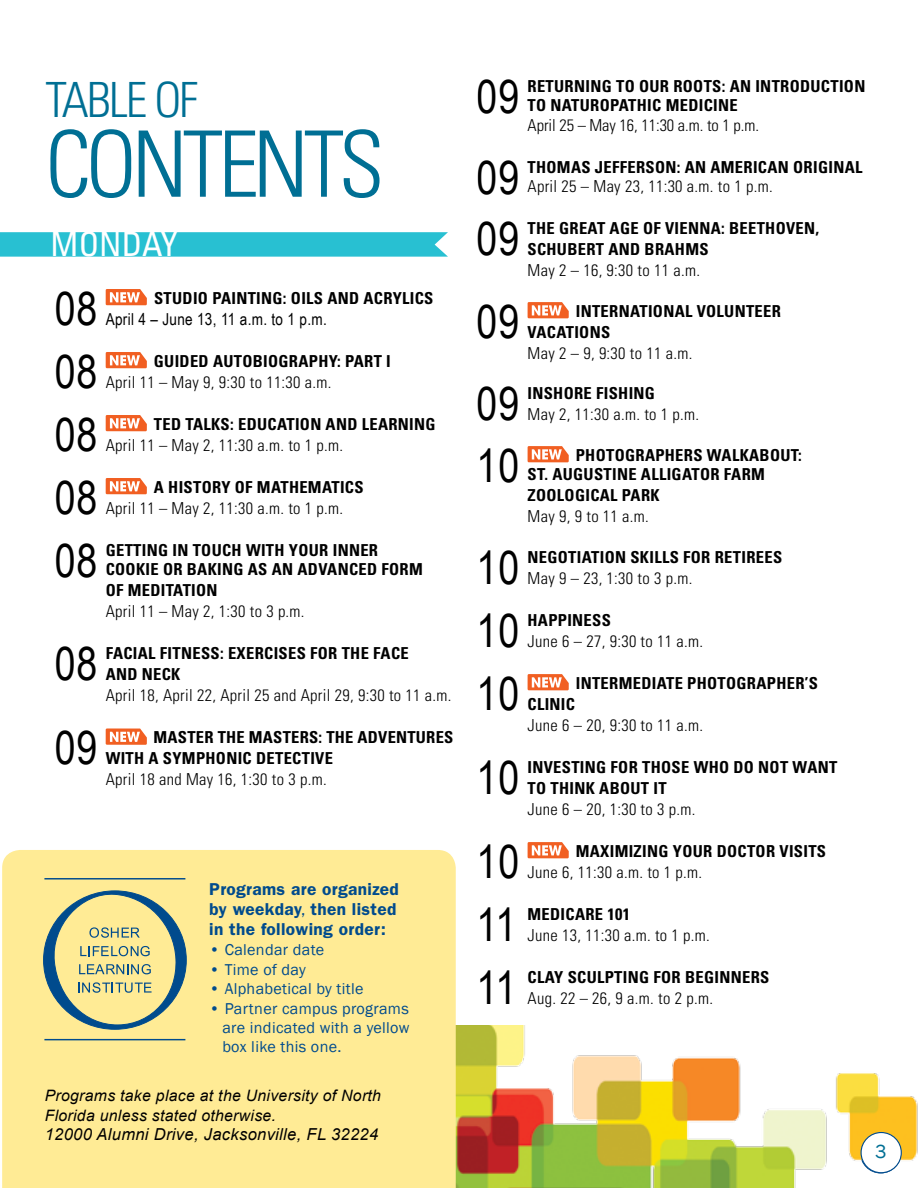
<style>
.page{position:relative;width:918px;height:1188px;background:#fff}
.page>*{position:absolute;margin:0;border:0;box-sizing:border-box;transform-origin:0 0}
.t1{font:300 condensed 91.65px "Univers";letter-spacing:-.055em;color:#006f94}
.t2{font:300 condensed 48.6px "Univers";letter-spacing:-.045em;color:#006f94}
.t3{font:45.9px "Arial Narrow";letter-spacing:.02em;color:#000}
.t4{font:condensed 33.6px "Univers";color:#fff}
.t5{font:19.5px "Franklin Gothic";color:#006f94}
.t6{font:600 17.25px/20px "ITC Franklin Gothic Std";letter-spacing:.02em;color:#004b8d}
.t7{font:700 condensed 16.5px/21px "Univers LT Std";letter-spacing:.02em;color:#000}
.t8{font:300 condensed 16.5px "Univers";letter-spacing:.02em;color:#000}
.t9{font:italic 16.5px "Arial";letter-spacing:.02em;color:#000}
.t10{font:300 condensed 16.5px "Univers";color:#000}
.t11{font:700 condensed 16.5px "Univers";letter-spacing:.02em;color:#000}
.t12{font:16.5px "Arial Narrow";letter-spacing:.02em;color:#000}
.t13{font:16.2px/18.3px "Franklin Gothic";letter-spacing:.02em;color:#004b8d;text-align:right}
.t14{font:italic 15.75px/19.5px "Arial";letter-spacing:.02em;color:#000}
.s1{font-family:"Franklin Gothic";font-weight:400}
.s2{font-size:16.5px}
</style>
<div class="page">
<img style="left:456px;top:1025px;width:462px;height:163px">
<svg style="left:528px;top:302px;width:41px;height:16px"></svg>
<svg style="left:528px;top:446px;width:41px;height:16px"></svg>
<svg style="left:528px;top:674px;width:41px;height:16px"></svg>
<svg style="left:528px;top:842px;width:41px;height:16px"></svg>
<svg style="left:106px;top:289px;width:41px;height:16px"></svg>
<svg style="left:106px;top:352px;width:41px;height:16px"></svg>
<svg style="left:106px;top:415px;width:41px;height:16px"></svg>
<svg style="left:106px;top:478px;width:41px;height:16px"></svg>
<svg style="left:106px;top:728px;width:41px;height:17px"></svg>
<div style="left:2px;top:850px;width:454px;height:338px;background:#ffeb95"></div>
<div style="left:861px;top:1133px;width:40px;height:40px;background:#fff;border-radius:50%"></div>
<div style="left:861px;top:1132px;width:41px;height:41px;border:1px solid #004b8d;border-radius:50%"></div>
<svg style="left:0;top:232px;width:448px;height:25px;background:#2fc2d3"></svg>
<hr style="left:44px;top:878px;width:141px;height:2px;background:#004b8d">
<hr style="left:44px;top:1039px;width:141px;height:1px;background:#004b8d">
<svg style="left:43px;top:890px;width:144px;height:140px;background:#c7c793"></svg>
<h2 class="t2" style="left:45px;top:70px;width:154px">TABLE OF</h2>
<h1 class="t1" style="left:45px;top:109px;width:341px">CONTENTS</h1>
<h3 class="t4" style="left:51px;top:223px;width:128px">MONDAY</h3>
<h3 class="t3" style="left:55px;top:282px;width:44px">08</h3>
<p class="t11" style="left:154px;top:288px;width:281px">STUDIO PAINTING: OILS AND ACRYLICS</p>
<p class="t12" style="left:106px;top:310px;width:223px">April 4 – June 13, 11 a.m. to 1 p.m.</p>
<h3 class="t3" style="left:55px;top:345px;width:44px">08</h3>
<p class="t7" style="left:154px;top:350px;width:238px">GUIDED AUTOBIOGRAPHY: PART I</p>
<p class="t8" style="left:106px;top:372px;width:227px">April 11 – May 9, 9:30 to 11:30 a.m.</p>
<h3 class="t3" style="left:55px;top:408px;width:44px">08</h3>
<p class="t7" style="left:154px;top:413px;width:283px">TED TALKS: EDUCATION AND LEARNING</p>
<p class="t8" style="left:106px;top:435px;width:239px">April 11 – May 2, 11:30 a.m. to 1 p.m.</p>
<h3 class="t3" style="left:55px;top:471px;width:44px">08</h3>
<p class="t7" style="left:154px;top:476px;width:211px">A HISTORY OF MATHEMATICS</p>
<p class="t8" style="left:106px;top:498px;width:239px">April 11 – May 2, 11:30 a.m. to 1 p.m.</p>
<h3 class="t3" style="left:55px;top:534px;width:44px">08</h3>
<p class="t7" style="left:106px;top:540px;width:319px;line-height:19.5px">GETTING IN TOUCH WITH YOUR INNER<br>COOKIE OR BAKING AS AN ADVANCED FORM</p>
<p class="t7" style="left:106px;top:580px;width:113px">OF MEDITATION</p>
<p class="t8" style="left:106px;top:602px;width:200px">April 11 – May 2, 1:30 to 3 p.m.</p>
<h3 class="t3" style="left:55px;top:638px;width:44px">08</h3>
<p class="t7" style="left:106px;top:643px;width:305px">FACIAL FITNESS: EXERCISES FOR THE FACE<br>AND NECK</p>
<p class="t8" style="left:106px;top:686px;width:347px">April 18, April 22, April 25 and April 29, 9:30 to 11 a.m.</p>
<h3 class="t3" style="left:55px;top:722px;width:44px">09</h3>
<p class="t7" style="left:106px;top:727px;width:349px;text-indent:48px">MASTER THE MASTERS: THE ADVENTURES<br>WITH A SYMPHONIC DETECTIVE</p>
<p class="t8" style="left:106px;top:770px;width:223px">April 18 and May 16, 1:30 to 3 p.m.</p>
<p class="t6" style="left:209px;top:879px;width:191px">Programs are organized by weekday<span class="s1">,</span> then listed in the following order:</p>
<p class="t13" style="left:209px;top:941px;width:116px">• Calendar date</p>
<p class="t13" style="left:209px;top:960px;width:98px">• Time of day</p>
<p class="t13" style="left:209px;top:980px;width:156px">• Alphabetical by title</p>
<p class="t13" style="left:209px;top:1000px;width:202px">• Partner campus programs are indicated with a yellow</p>
<p class="t13" style="left:222px;top:1038px;width:121px">box like this one.</p>
<p class="t14" style="left:45px;top:1086px;width:338px">Programs take place at the University of North<br>Florida unless stated otherwise<span class="s2">.</span></p>
<p class="t9" style="left:45px;top:1125px;width:335px">12000 Alumni Drive, Jacksonville, FL 32224</p>
<h3 class="t3" style="left:477px;top:71px;width:44px">09</h3>
<p class="t7" style="left:528px;top:76px;width:339px;line-height:19.5px">RETURNING TO OUR ROOTS: AN INTRODUCTION<br>TO NATUROPATHIC MEDICINE</p>
<p class="t10" style="left:528px;top:115px;width:233px">April 25 – May 16, 11:30 a.m. to 1 p.m.</p>
<h3 class="t3" style="left:477px;top:152px;width:44px">09</h3>
<p class="t7" style="left:528px;top:156px;width:336px">THOMAS JEFFERSON: AN AMERICAN ORIGINAL</p>
<p class="t8" style="left:528px;top:177px;width:247px">April 25 – May 23, 11:30 a.m. to 1 p.m.</p>
<h3 class="t3" style="left:477px;top:213px;width:44px">09</h3>
<p class="t7" style="left:528px;top:218px;width:293px">THE GREAT AGE OF VIENNA: BEETHOVEN,<br>SCHUBERT AND BRAHMS</p>
<p class="t8" style="left:528px;top:261px;width:174px">May 2 – 16, 9:30 to 11 a.m.</p>
<h3 class="t3" style="left:477px;top:296px;width:44px">09</h3>
<p class="t7" style="left:528px;top:300px;width:255px;text-indent:48px">INTERNATIONAL VOLUNTEER<br>VACATIONS</p>
<p class="t8" style="left:528px;top:343px;width:166px">May 2 – 9, 9:30 to 11 a.m.</p>
<h3 class="t3" style="left:477px;top:378px;width:44px">09</h3>
<p class="t7" style="left:528px;top:383px;width:129px">INSHORE FISHING</p>
<p class="t8" style="left:528px;top:405px;width:173px">May 2, 11:30 a.m. to 1 p.m.</p>
<h3 class="t3" style="left:477px;top:440px;width:44px">10</h3>
<p class="t7" style="left:528px;top:445px;width:276px;line-height:19.5px;text-indent:48px">PHOTOGRAPHERS WALKABOUT:<br>ST. AUGUSTINE ALLIGATOR FARM</p>
<p class="t7" style="left:528px;top:485px;width:134px">ZOOLOGICAL PARK</p>
<p class="t8" style="left:528px;top:507px;width:123px">May 9, 9 to 11 a.m.</p>
<h3 class="t3" style="left:477px;top:542px;width:44px">10</h3>
<p class="t7" style="left:528px;top:546px;width:256px">NEGOTIATION SKILLS FOR RETIREES</p>
<p class="t8" style="left:528px;top:568px;width:166px">May 9 – 23, 1:30 to 3 p.m.</p>
<h3 class="t3" style="left:477px;top:605px;width:44px">10</h3>
<p class="t7" style="left:528px;top:609px;width:85px">HAPPINESS</p>
<p class="t8" style="left:528px;top:631px;width:177px">June 6 – 27, 9:30 to 11 a.m.</p>
<h3 class="t3" style="left:477px;top:668px;width:44px">10</h3>
<p class="t7" style="left:576px;top:672px;width:244px">INTERMEDIATE PHOTOGRAPHER’S</p>
<p class="t7" style="left:528px;top:693px;width:49px">CLINIC</p>
<p class="t8" style="left:528px;top:715px;width:177px">June 6 – 20, 9:30 to 11 a.m.</p>
<h3 class="t3" style="left:477px;top:752px;width:44px">10</h3>
<p class="t7" style="left:528px;top:756px;width:311px">INVESTING FOR THOSE WHO DO NOT WANT<br>TO THINK ABOUT IT</p>
<p class="t8" style="left:528px;top:799px;width:169px">June 6 – 20, 1:30 to 3 p.m.</p>
<h3 class="t3" style="left:477px;top:836px;width:44px">10</h3>
<p class="t7" style="left:576px;top:840px;width:252px">MAXIMIZING YOUR DOCTOR VISITS</p>
<p class="t8" style="left:528px;top:862px;width:176px">June 6, 11:30 a.m. to 1 p.m.</p>
<h3 class="t3" style="left:477px;top:899px;width:41px">11</h3>
<p class="t7" style="left:528px;top:903px;width:104px">MEDICARE 101</p>
<p class="t8" style="left:528px;top:925px;width:184px">June 13, 11:30 a.m. to 1 p.m.</p>
<h3 class="t3" style="left:477px;top:962px;width:41px">11</h3>
<p class="t7" style="left:528px;top:966px;width:243px">CLAY SCULPTING FOR BEGINNERS</p>
<p class="t8" style="left:528px;top:988px;width:187px">Aug. 22 – 26, 9 a.m. to 2 p.m.</p>
<p class="t5" style="left:875px;top:1140px;width:13px">3</p>
</div>
